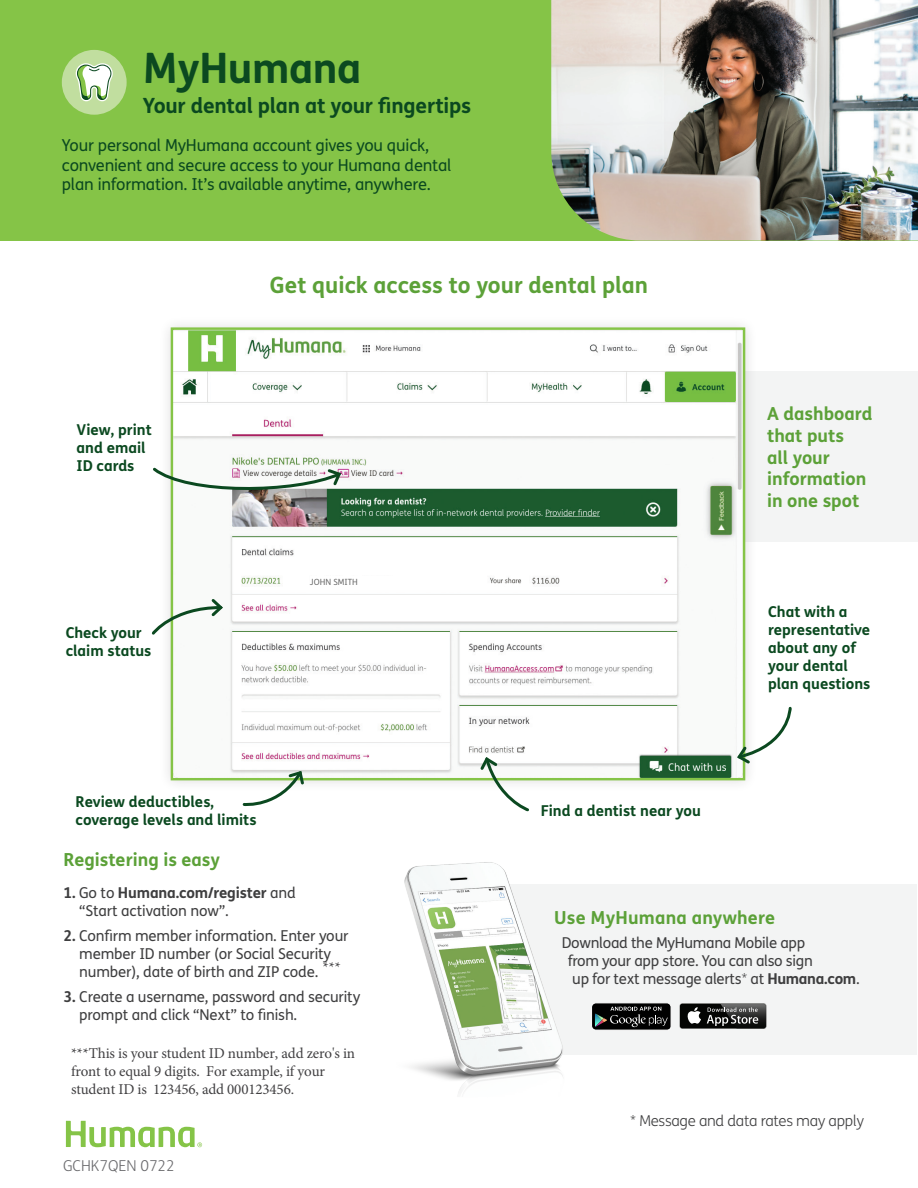
<style>
.page{position:relative;width:918px;height:1188px;background:#fff}
.page>*{position:absolute;margin:0;border:0;box-sizing:border-box;transform-origin:0 0}
.t1{font:700 42px "FS Humana";letter-spacing:-.01em;color:#0b4920}
.t2{font:700 22.5px "FS Humana";color:#5ca138}
.t3{font:700 21px "FS Humana";letter-spacing:-.01em;color:#0b4920}
.t4{font:700 18px/21.6px "FS Humana";color:#5ca138}
.t5{font:16.5px/19.8px "FS Humana";letter-spacing:-.01em;color:#0b4920}
.t6{font:15px/18px "FS Humana";letter-spacing:-.01em;color:#3e3e3f}
.t7{font:700 15px/18px "FS Humana";color:#0b4920}
.t8{font:15px/18px "Minion Pro";letter-spacing:-.01em;color:#414042}
.t9{font:300 15px "FS Humana";letter-spacing:-.02em;color:#3e3e3f}
.t10{font:300 15px "FS Humana";color:#69696c}
.t11{font:8.55px "FS Humana";color:#6d6d6d}
.s1{font-weight:700}
.s2{font-weight:300}
</style>
<div class="page">
<div style="left:573px;top:371px;width:344px;height:171px;background:#f3f4f4"></div>
<div style="left:0;top:1px;width:918px;height:240px;background:#85c447"></div>
<img style="left:551px;top:0;width:367px;height:241px">
<div style="left:159px;top:315px;width:598px;height:478px;background:#f9f9f9"></div>
<svg style="left:170px;top:327px;width:577px;height:454px"></svg>
<div style="left:310px;top:576px;width:146px;height:11px;background:#fff"></div>
<div style="left:62px;top:50px;width:65px;height:65px;background:#c1de9f;border-radius:50%"></div>
<svg style="left:76px;top:63px;width:37px;height:38px"></svg>
<svg style="left:66px;top:1121px;width:136px;height:26px"></svg>
<svg style="left:151px;top:596px;width:74px;height:40px"></svg>
<svg style="left:241px;top:769px;width:65px;height:38px"></svg>
<svg style="left:478px;top:755px;width:53px;height:57px"></svg>
<svg style="left:735px;top:705px;width:57px;height:61px"></svg>
<svg style="left:153px;top:465px;width:190px;height:30px"></svg>
<div style="left:470px;top:885px;width:447px;height:170px;background:#f3f4f4"></div>
<img style="left:404px;top:862px;width:236px;height:231px">
<div style="left:679px;top:1003px;width:87px;height:26px;background:#696968;border-radius:3px"></div>
<div style="left:680px;top:1004px;width:86px;height:24px;background:#040503;border-radius:2px"></div>
<svg style="left:687px;top:1007px;width:14px;height:17px"></svg>
<img style="left:720px;top:1003px;width:46px;height:26px">
<img style="left:720px;top:1004px;width:46px;height:24px">
<svg style="left:707px;top:1007px;width:51px;height:19px"></svg>
<div style="left:592px;top:1003px;width:79px;height:27px;background:#000;border-radius:4px"></div>
<div style="left:591px;top:1003px;width:80px;height:27px;border:1px solid #fff;border-radius:4px"></div>
<svg style="left:595px;top:1007px;width:73px;height:20px"></svg>
<p class="t1" style="left:143px;top:36px;width:220px">MyHumana</p>
<p class="t3" style="left:143px;top:89px;width:330px">Your dental plan at your fingertips</p>
<p class="t5" style="left:62px;top:135px;width:391px">Your personal MyHumana account gives you quick, convenient and secure access to your Humana dental plan information. It’s available anytime, anywhere.</p>
<p class="t7" style="left:77px;top:420px;width:77px">View, print and email<br>ID cards</p>
<p class="t7" style="left:66px;top:623px;width:78px">Check your</p>
<p class="t7" style="left:66px;top:641px;width:87px">claim status</p>
<p class="t2" style="left:270px;top:267px;width:380px">Get quick access to your dental plan</p>
<p class="t11" style="left:310px;top:576px;width:49px">JOHN SMITH</p>
<p class="t7" style="left:76px;top:791px;width:182px">Review deductibles, coverage levels and limits</p>
<p class="t7" style="left:541px;top:800px;width:161px">Find a dentist near you</p>
<p class="t4" style="left:767px;top:402px;width:107px">A dashboard that puts</p>
<p class="t4" style="left:767px;top:445px;width:101px">all your information in one spot</p>
<p class="t7" style="left:768px;top:602px;width:104px">Chat with a representative about any of your dental plan questions</p>
<p class="t4" style="left:64px;top:847px;width:158px">Registering is easy</p>
<p class="t6" style="left:79px;top:884px;width:218px;text-indent:-16px"><span class="s1">1.</span> Go to <span class="s1">Humana.com/register</span> and “Start activation now”.</p>
<p class="t6" style="left:79px;top:926px;width:271px;text-indent:-16px"><span class="s1">2.</span> Confirm member information. Enter your member ID number (or Social Security number), date of birth and ZIP code.</p>
<p class="t6" style="left:79px;top:987px;width:282px;text-indent:-16px"><span class="s1">3.</span> Create a username, password and security prompt and click “Next” to finish.</p>
<p class="t8" style="left:323px;top:959px;width:19px">***</p>
<p class="t8" style="left:71px;top:1044px;width:286px">***This is your student ID number, add zero's in front to equal 9 digits. For example, if your student ID is 123456, add 000123456.</p>
<p class="t10" style="left:63px;top:1155px;width:113px">GCHK7QEN 0722</p>
<p class="t4" style="left:554px;top:905px;width:222px">Use MyHumana anywhere</p>
<p class="t6" style="left:562px;top:934px;width:245px">Download the MyHumana Mobile app</p>
<p class="t6" style="left:568px;top:952px;width:247px">from your app store. You can also sign</p>
<p class="t6" style="left:572px;top:970px;width:289px">up for text message alerts<span class="s2">*</span> at <span class="s1">Humana.com</span>.</p>
<p class="t9" style="left:630px;top:1110px;width:235px">* Message and data rates may apply</p>
</div>
